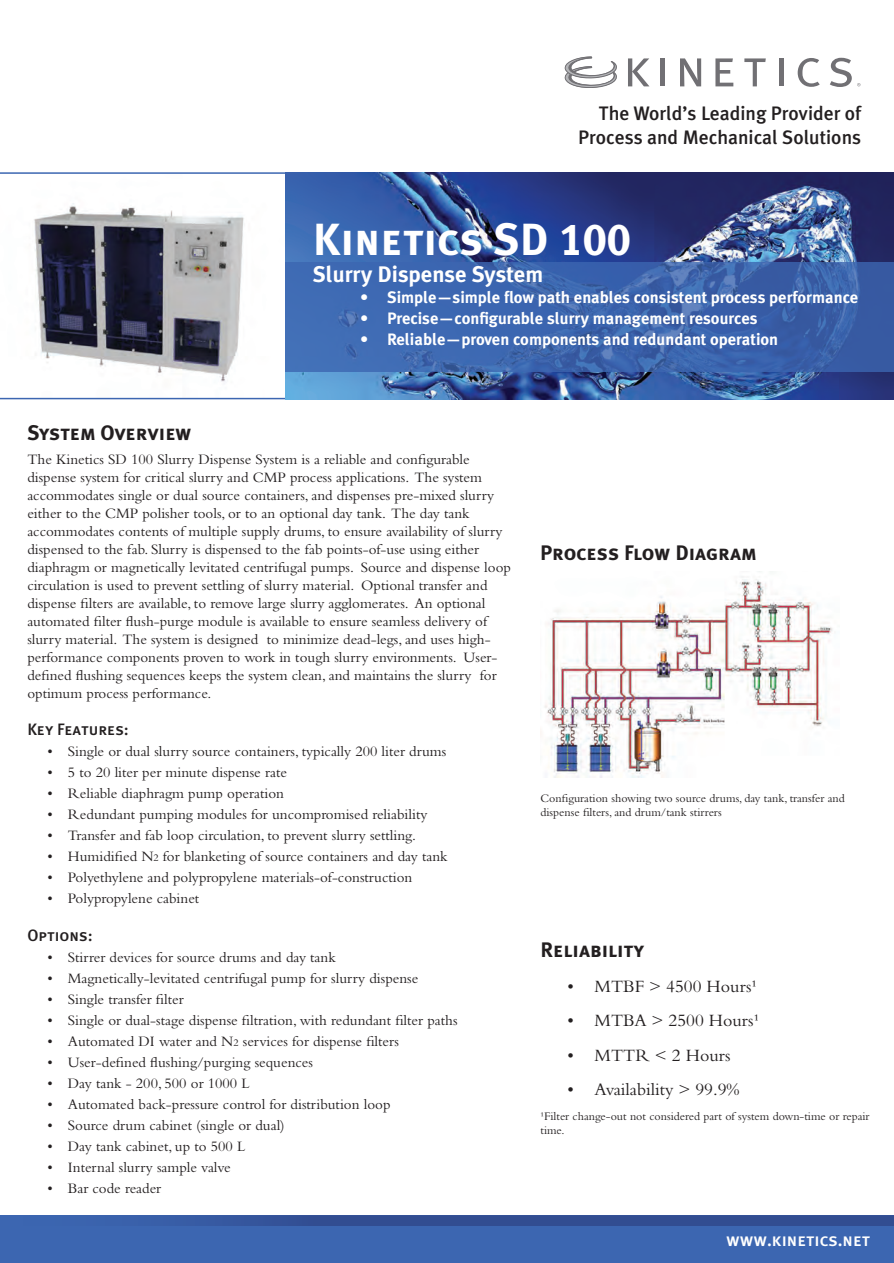
<style>
.page{position:relative;width:894px;height:1263px;background:#fff}
.page>*{position:absolute;margin:0;border:0;box-sizing:border-box;transform-origin:0 0}
.t1{font:45px "Meta Plus Bold Caps";color:#fff}
.t2{font:700 22.5px "Meta Plus";color:#fff}
.t3{font:21px "Meta Plus Bold Caps";color:#231f20}
.t4{font:500 19.5px/23.4px "Meta Plus";color:#231f20;text-align:right}
.t5{font:18px "Bembo";color:#231f20}
.t6{font:18px "Meta Plus Medium Caps";color:#fff}
.t7{font:700 16.5px "Meta Plus";color:#fff}
.t8{font:16.5px "Meta Plus Medium Caps";color:#231f20}
.t9{font:15px/18px "Bembo";color:#231f20}
.t10{font:12px/14.4px "Bembo";color:#231f20}
.s1{font-size:10.5px}
</style>
<div class="page">
<svg style="left:564px;top:57px;width:53px;height:31px"></svg>
<svg style="left:628px;top:58px;width:21px;height:28px"></svg>
<hr style="left:660px;top:58px;width:4px;height:28px;background:#717074">
<svg style="left:680px;top:58px;width:21px;height:28px"></svg>
<svg style="left:715px;top:58px;width:18px;height:28px"></svg>
<svg style="left:744px;top:58px;width:21px;height:28px"></svg>
<hr style="left:779px;top:58px;width:4px;height:28px;background:#717074">
<svg style="left:797px;top:58px;width:22px;height:29px"></svg>
<svg style="left:830px;top:58px;width:30px;height:29px"></svg>
<svg style="left:0;top:172px;width:285px;height:227px"></svg>
<img style="left:285px;top:172px;width:608px;height:227px">
<img style="left:540px;top:571px;width:293px;height:207px">
<div style="left:0;top:1215px;width:893px;height:48px;background:#3c66b1"></div>
<svg style="left:175px;top:1215px;width:718px;height:10px;background:#324f93"></svg>
<svg style="left:285px;top:262px;width:608px;height:110px;background:#3d65ad"></svg>
<h3 class="t4" style="left:578px;top:102px;width:284px">The World’s Leading Provider of<br>Process and Mechanical Solutions</h3>
<h3 class="t3" style="left:27px;top:421px;width:166px">System Overview</h3>
<h1 class="t1" style="left:312px;top:213px;width:320px">Kinetics SD 100</h1>
<h2 class="t2" style="left:312px;top:261px;width:232px">Slurry Dispense System</h2>
<p class="t7" style="left:360px;top:287px;width:499px">• Simple—simple flow path enables consistent process performance</p>
<p class="t7" style="left:360px;top:308px;width:399px">• Precise—configurable slurry management resources</p>
<p class="t7" style="left:360px;top:329px;width:419px">• Reliable—proven components and redundant operation</p>
<p class="t9" style="left:27px;top:449px;width:485px">The Kinetics SD 100 Slurry Dispense System is a reliable and configurable dispense system for critical slurry and CMP process applications. The system accommodates single or dual source containers, and dispenses pre-mixed slurry either to the CMP polisher tools, or to an optional day tank. The day tank accommodates contents of multiple supply drums, to ensure availability of slurry dispensed to the fab. Slurry is dispensed to the fab points-of-use using either diaphragm or magnetically levitated centrifugal pumps. Source and dispense loop circulation is used to prevent settling of slurry material. Optional transfer and dispense filters are available, to remove large slurry agglomerates. An optional automated filter flush-purge module is available to ensure seamless delivery of slurry material. The system is designed to minimize dead-legs, and uses high&shy;performance components proven to work in tough slurry environments. User&shy;defined flushing sequences keeps the system clean, and maintains the slurry for optimum process performance.</p>
<p class="t8" style="left:27px;top:720px;width:103px">Key Features:</p>
<p class="t9" style="left:48px;top:742px;width:400px">• Single or dual slurry source containers, typically 200 liter drums</p>
<p class="t9" style="left:48px;top:763px;width:241px">• 5 to 20 liter per minute dispense rate</p>
<p class="t9" style="left:48px;top:784px;width:238px">• Reliable diaphragm pump operation</p>
<p class="t9" style="left:48px;top:805px;width:381px">• Redundant pumping modules for uncompromised reliability</p>
<p class="t9" style="left:48px;top:826px;width:370px">• Transfer and fab loop circulation, to prevent slurry settling.</p>
<p class="t9" style="left:48px;top:847px;width:401px">• Humidified N<span class="s1">2</span> for blanketing of source containers and day tank</p>
<p class="t9" style="left:48px;top:868px;width:366px">• Polyethylene and polypropylene materials-of-construction</p>
<p class="t9" style="left:48px;top:889px;width:153px">• Polypropylene cabinet</p>
<p class="t8" style="left:27px;top:925px;width:67px">Options:</p>
<p class="t9" style="left:48px;top:947px;width:289px">• Stirrer devices for source drums and day tank</p>
<p class="t9" style="left:48px;top:968px;width:372px">• Magnetically-levitated centrifugal pump for slurry dispense</p>
<p class="t9" style="left:48px;top:989px;width:137px">• Single transfer filter</p>
<p class="t9" style="left:48px;top:1010px;width:411px">• Single or dual-stage dispense filtration, with redundant filter paths</p>
<p class="t9" style="left:48px;top:1031px;width:353px">• Automated DI water and N<span class="s1">2</span> services for dispense filters</p>
<p class="t9" style="left:48px;top:1052px;width:267px">• User-defined flushing/purging sequences</p>
<p class="t9" style="left:48px;top:1073px;width:203px">• Day tank - 200, 500 or 1000 L</p>
<p class="t9" style="left:48px;top:1094px;width:344px">• Automated back-pressure control for distribution loop</p>
<p class="t9" style="left:48px;top:1115px;width:238px">• Source drum cabinet (single or dual)</p>
<p class="t9" style="left:48px;top:1136px;width:199px">• Day tank cabinet, up to 500 L</p>
<p class="t9" style="left:48px;top:1157px;width:184px">• Internal slurry sample valve</p>
<p class="t9" style="left:48px;top:1178px;width:115px">• Bar code reader</p>
<h3 class="t3" style="left:540px;top:541px;width:218px">Process Flow Diagram</h3>
<p class="t10" style="left:540px;top:790px;width:305px">Configuration showing two source drums, day tank, transfer and dispense filters, and drum/tank stirrers</p>
<h3 class="t3" style="left:540px;top:938px;width:105px">Reliability</h3>
<p class="t5" style="left:567px;top:975px;width:191px">• MTBF &gt; 4500 Hours¹</p>
<p class="t5" style="left:567px;top:1010px;width:193px">• MTBA &gt; 2500 Hours¹</p>
<p class="t5" style="left:567px;top:1044px;width:164px">• MTTR &lt; 2 Hours</p>
<p class="t5" style="left:567px;top:1079px;width:173px">• Availability &gt; 99.9%</p>
<p class="t10" style="left:540px;top:1108px;width:330px">¹Filter change-out not considered part of system down-time or repair time.</p>
<p class="t6" style="left:725px;top:1229px;width:146px">www.kinetics.net</p>
</div>
